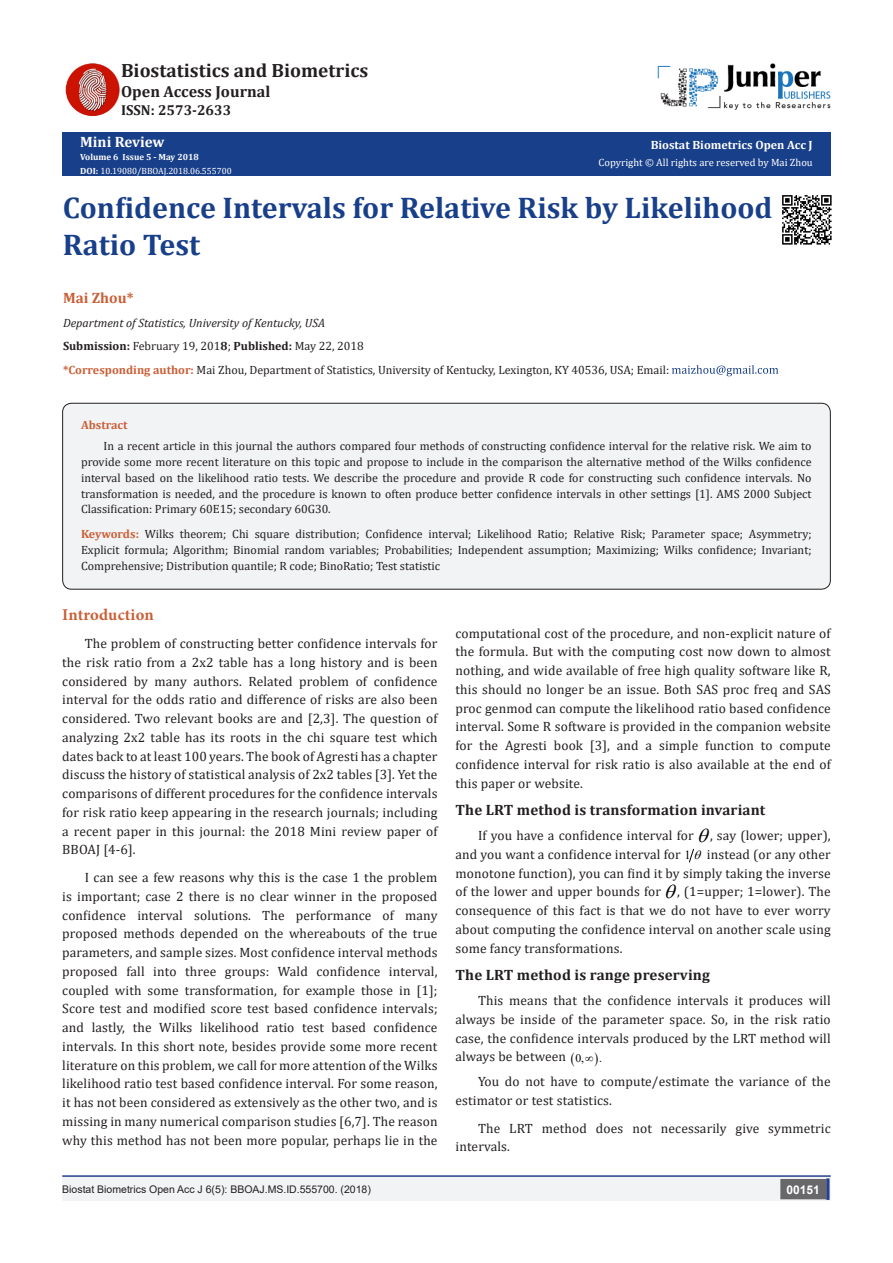
<style>
.page{position:relative;width:893px;height:1263px;background:#fff}
.page>*{position:absolute;margin:0;border:0;box-sizing:border-box;transform-origin:0 0}
.t1{font:700 30px/37.5px "Cambria";color:#183f89}
.t2{font:700 19.2px "Cambria";color:#231f20}
.No_Spacing{font:700 16.5px "Minion Pro";letter-spacing:.005em;color:#ca5f37}
.t3{font:700 16.05px "Cambria";color:#231f20}
.No_Spacing-2{font:700 15px "Cambria";letter-spacing:.01em;color:#231f20}
.t4{font:700 15px "Cambria";color:#fff}
.t5{font:700 15px "Cambria";color:#ca5f37}
.t6{font:700 14.4px "Cambria";color:#231f20}
.No_Spacing-3{font:13.5px/18.8px "Cambria";letter-spacing:.01em;color:#231f20;text-align:justify}
.t7{font:12px/15.8px "Cambria";color:#231f20;text-align:justify}
.t8{font:italic 12px "Cambria";color:#231f20}
.t9{font:700 12px "Cambria";color:#fff}
.t10{font:700 12px "Cambria";color:#ca5f37}
.t11{font:700 12px "Arial";color:#fff}
.t12{font:11.7px "Times New Roman";color:#000}
.t13{font:10.5px "Arial";color:#231f20}
.t14{font:10.5px "Cambria";color:#fff}
.t15{font:9px "Cambria";color:#fff}
.t16{font:700 9px "Cambria";color:#fff}
.s1{font-weight:700}
.s2{font-weight:700;color:#ca5f37}
.s3{font-family:"Times New Roman";font-size:12.45px;color:#000}
</style>
<div class="page">
<div style="left:62px;top:133px;width:769px;height:43px;background:#183f89"></div>
<svg style="left:672px;top:365px;width:106px;height:11px"></svg>
<hr style="left:62px;top:1175px;width:769px;height:2px;background:#253f8e">
<div style="left:62px;top:1177px;width:494px;height:24px;background:#f2f3f4"></div>
<div style="left:503px;top:1177px;width:328px;height:24px;background:#f2f3f4"></div>
<div style="left:781px;top:1180px;width:44px;height:18px;background:#68676a"></div>
<div style="left:780px;top:1179px;width:46px;height:20px;border:2px solid #68676a"></div>
<div style="left:826px;top:1178px;width:3px;height:22px;background:#253f8e;border:2px solid #253f8e"></div>
<img style="left:658px;top:63px;width:173px;height:47px">
<img style="left:65px;top:63px;width:55px;height:53px">
<div style="left:63px;top:403px;width:767px;height:186px;background:#f2f3f4;border-radius:9px"></div>
<div style="left:62px;top:403px;width:769px;height:187px;border:1px solid #231f20;border-radius:9px"></div>
<img style="left:782px;top:195px;width:50px;height:50px">
<svg style="left:689px;top:849px;width:5px;height:14px"></svg>
<p class="t2" style="left:121px;top:57px;width:249px">Biostatistics and Biometrics</p>
<p class="t3" style="left:121px;top:80px;width:151px">Open Access Journal</p>
<p class="t6" style="left:121px;top:100px;width:112px">ISSN: 2573-2633</p>
<p class="t4" style="left:80px;top:131px;width:86px">Mini Review</p>
<p class="t16" style="left:80px;top:151px;width:120px">Volume 6 Issue 5 - May 2018</p>
<p class="t15" style="left:80px;top:165px;width:153px"><span class="s1">DOI:</span> 10.19080/BBOAJ.2018.06.555700</p>
<p class="t9" style="left:651px;top:137px;width:164px">Biostat Biometrics Open Acc J</p>
<p class="t14" style="left:599px;top:156px;width:216px">Copyright © All rights are reserved by Mai Zhou</p>
<p class="t1" style="left:63px;top:188px;width:711px">Confidence Intervals for Relative Risk by Likelihood<br>Ratio Test</p>
<p class="t5" style="left:63px;top:288px;width:72px">Mai Zhou*</p>
<p class="t8" style="left:63px;top:314px;width:264px">Department of Statistics, University of Kentucky, USA</p>
<p class="t7" style="left:63px;top:338px;width:302px"><span class="s1">Submission:</span> February 19, 201<span class="s1">8</span>; <span class="s1">Published:</span> May 22, 2018</p>
<p class="t7" style="left:63px;top:362px;width:608px"><span class="s2">*Corresponding author:</span> Mai Zhou, Department of Statistics, University of Kentucky, Lexington, KY 40536, USA; Email:</p>
<p class="t10" style="left:81px;top:416px;width:48px">Abstract</p>
<p class="t7" style="left:81px;top:438px;width:732px;text-indent:22px">In a recent article in this journal the authors compared four methods of constructing confidence interval for the relative risk. We aim to provide some more recent literature on this topic and propose to include in the comparison the alternative method of the Wilks confidence interval based on the likelihood ratio tests. We describe the procedure and provide R code for constructing such confidence intervals. No transformation is needed, and the procedure is known to often produce better confidence intervals in other settings [1]. AMS 2000 Subject Classification: Primary 60E15; secondary 60G30.</p>
<p class="t7" style="left:81px;top:526px;width:732px"><span class="s2">Keywords:</span> Wilks theorem; Chi square distribution; Confidence interval; Likelihood Ratio; Relative Risk; Parameter space; Asymmetry; Explicit formula; Algorithm; Binomial random variables; Probabilities; Independent assumption; Maximizing; Wilks confidence; Invariant; Comprehensive; Distribution quantile; R code; BinoRatio; Test statistic</p>
<p class="No_Spacing" style="left:62px;top:603px;width:93px">Introduction</p>
<p class="No_Spacing-3" style="left:62px;top:634px;width:377px;text-indent:22px">The problem of constructing better confidence intervals for the risk ratio from a 2x2 table has a long history and is been considered by many authors. Related problem of confidence interval for the odds ratio and difference of risks are also been considered. Two relevant books are and [2,3]. The question of analyzing 2x2 table has its roots in the chi square test which dates back to at least 100 years. The book of Agresti has a chapter discuss the history of statistical analysis of 2x2 tables [3]. Yet the comparisons of different procedures for the confidence intervals for risk ratio keep appearing in the research journals; including a recent paper in this journal: the 2018 Mini review paper of BBOAJ [4-6].</p>
<p class="No_Spacing-3" style="left:62px;top:868px;width:377px;text-indent:22px">I can see a few reasons why this is the case 1 the problem is important; case 2 there is no clear winner in the proposed confidence interval solutions. The performance of many proposed methods depended on the whereabouts of the true parameters, and sample sizes. Most confidence interval methods proposed fall into three groups: Wald confidence interval, coupled with some transformation, for example those in [1]; Score test and modified score test based confidence intervals; and lastly, the Wilks likelihood ratio test based confidence intervals. In this short note, besides provide some more recent literature on this problem, we call for more attention of the Wilks likelihood ratio test based confidence interval. For some reason, it has not been considered as extensively as the other two, and is missing in many numerical comparison studies [6,7]. The reason why this method has not been more popular, perhaps lie in the</p>
<p class="No_Spacing-3" style="left:455px;top:624px;width:377px">computational cost of the procedure, and non-explicit nature of the formula. But with the computing cost now down to almost nothing, and wide available of free high quality software like R, this should no longer be an issue. Both SAS proc freq and SAS proc genmod can compute the likelihood ratio based confidence interval. Some R software is provided in the companion website for the Agresti book [3], and a simple function to compute confidence interval for risk ratio is also available at the end of this paper or website.</p>
<p class="No_Spacing-2" style="left:455px;top:800px;width:311px">The LRT method is transformation invariant</p>
<p class="No_Spacing-3" style="left:455px;top:826px;width:377px;text-indent:22px">If you have a confidence interval for , say (lower; upper), and you want a confidence interval for <span class="s3">1</span></p>
<p class="No_Spacing-3" style="left:455px;top:845px;width:377px;text-indent:251px">instead (or any other monotone function), you can find it by simply taking the inverse of the lower and upper bounds for , (1=upper; 1=lower). The consequence of this fact is that we do not have to ever worry about computing the confidence interval on another scale using some fancy transformations.</p>
<p class="No_Spacing-2" style="left:455px;top:965px;width:256px">The LRT method is range preserving</p>
<p class="No_Spacing-3" style="left:455px;top:991px;width:377px;text-indent:22px">This means that the confidence intervals it produces will always be inside of the parameter space. So, in the risk ratio case, the confidence intervals produced by the LRT method will always be between</p>
<p class="t12" style="left:575px;top:1050px;width:20px">0,∞</p>
<p class="t12" style="left:599px;top:1050px;width:4px">.</p>
<p class="No_Spacing-3" style="left:455px;top:1072px;width:377px;text-indent:22px">You do not have to compute/estimate the variance of the estimator or test statistics.</p>
<p class="No_Spacing-3" style="left:455px;top:1119px;width:377px;text-indent:22px">The LRT method does not necessarily give symmetric intervals.</p>
<p class="t13" style="left:62px;top:1182px;width:310px">Biostat Biometrics Open Acc J 6(5): BBOAJ.MS.ID.555700. (2018)</p>
<p class="t11" style="left:787px;top:1181px;width:35px">00151</p>
</div>
